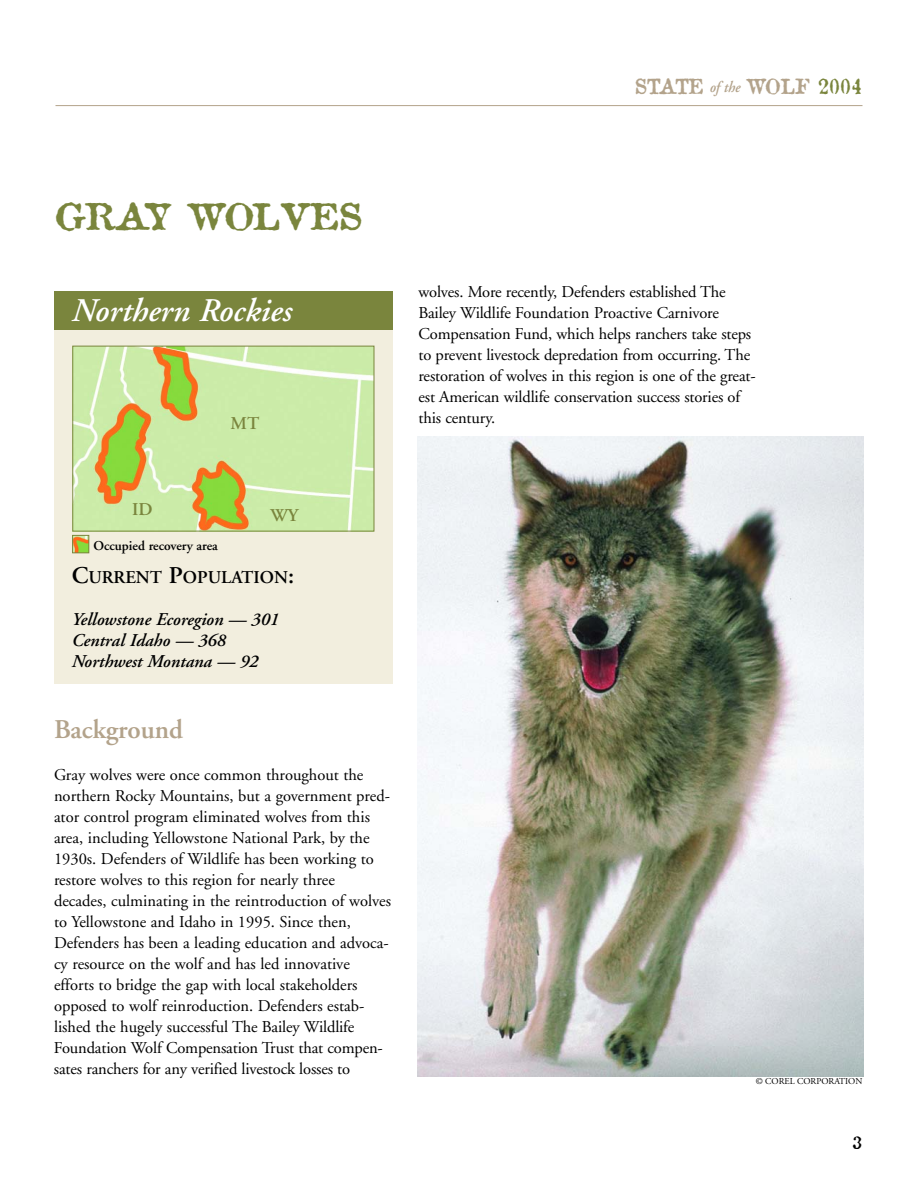
<style>
.page{position:relative;width:918px;height:1188px;background:#fff}
.page>*{position:absolute;margin:0;border:0;box-sizing:border-box;transform-origin:0 0}
.t1{font:36px "Attic";letter-spacing:-.005em;color:#7a853d}
.t2{font:italic 600 33px "Adobe Garamond";color:#fff}
.t3{font:600 27px "Adobe Garamond";color:#b3a38b}
.t4{font:20.55px "Attic";letter-spacing:-.005em;color:#b3a38b;scale:.9 1}
.t5{font:italic 600 18px/21px "Adobe Garamond";color:#000}
.t6{font:600 18px "Adobe Garamond";color:#000}
.t7{font:600 18px "Adobe Garamond";color:#7a853d}
.t8{font:16.5px/21px "Adobe Garamond";color:#000}
.t9{font:16.5px "Attic";color:#000}
.t10{font:600 13.5px "Adobe Garamond";color:#000}
.t11{font:9px "Adobe Garamond";color:#000}
.s1{font-family:"Adobe Garamond";font-weight:600;font-style:italic;font-size:15.75px}
.s2{color:#7a853d}
.s3{font-size:24px}
</style>
<div class="page">
<img style="left:417px;top:436px;width:447px;height:640px">
<hr style="left:56px;top:105px;width:806px;height:1px;background:#b3a38b">
<div style="left:54px;top:292px;width:338px;height:392px;background:#f2eede"></div>
<img style="left:74px;top:348px;width:298px;height:181px">
<div style="left:72px;top:346px;width:302px;height:185px;border:1px solid #7a853d"></div>
<div style="left:54px;top:291px;width:338px;height:39px;background:#7a853d"></div>
<img style="left:74px;top:537px;width:13px;height:14px">
<div style="left:72px;top:535px;width:17px;height:18px;border:1px solid #7a853d"></div>
<p class="t4" style="left:635px;top:79px;width:254px">STATE <span class="s1">of the</span> WOLF <span class="s2">2004</span></p>
<h1 class="t1" style="left:56px;top:203px;width:309px">GRAY WOLVES</h1>
<h2 class="t2" style="left:72px;top:297px;width:222px">Northern Rockies</h2>
<p class="t7" style="left:231px;top:417px;width:30px">MT</p>
<p class="t8" style="left:418px;top:283px;width:339px">wolves. More recently, Defenders established The Bailey Wildlife Foundation Proactive Carnivore Compensation Fund, which helps ranchers take steps to prevent livestock depredation from occurring. The restoration of wolves in this region is one of the great&shy;est American wildlife conservation success stories of this century.</p>
<p class="t7" style="left:132px;top:503px;width:22px">ID</p>
<p class="t7" style="left:270px;top:508px;width:30px">WY</p>
<p class="t10" style="left:93px;top:540px;width:126px">Occupied recovery area</p>
<p class="t6" style="left:72px;top:570px;width:224px"><span class="s3">C</span>URRENT <span class="s3">P</span>OPULATION<span class="s3">:</span></p>
<p class="t5" style="left:72px;top:611px;width:209px">Yellowstone Ecoregion — 301<br>Central Idaho — 368<br>Northwest Montana — 92</p>
<h3 class="t3" style="left:54px;top:719px;width:131px">Background</h3>
<p class="t8" style="left:54px;top:766px;width:339px">Gray wolves were once common throughout the northern Rocky Mountains, but a government pred&shy;ator control program eliminated wolves from this area, including Yellowstone National Park, by the 1930s. Defenders of Wildlife has been working to restore wolves to this region for nearly three decades, culminating in the reintroduction of wolves to Yellowstone and Idaho in 1995. Since then, Defenders has been a leading education and advoca&shy;cy resource on the wolf and has led innovative efforts to bridge the gap with local stakeholders opposed to wolf reinroduction. Defenders estab&shy;lished the hugely successful The Bailey Wildlife Foundation Wolf Compensation Trust that compen&shy;sates ranchers for any verified livestock losses to</p>
<p class="t11" style="left:756px;top:1078px;width:108px">© COREL CORPORATION</p>
<p class="t9" style="left:853px;top:1137px;width:11px">3</p>
</div>
